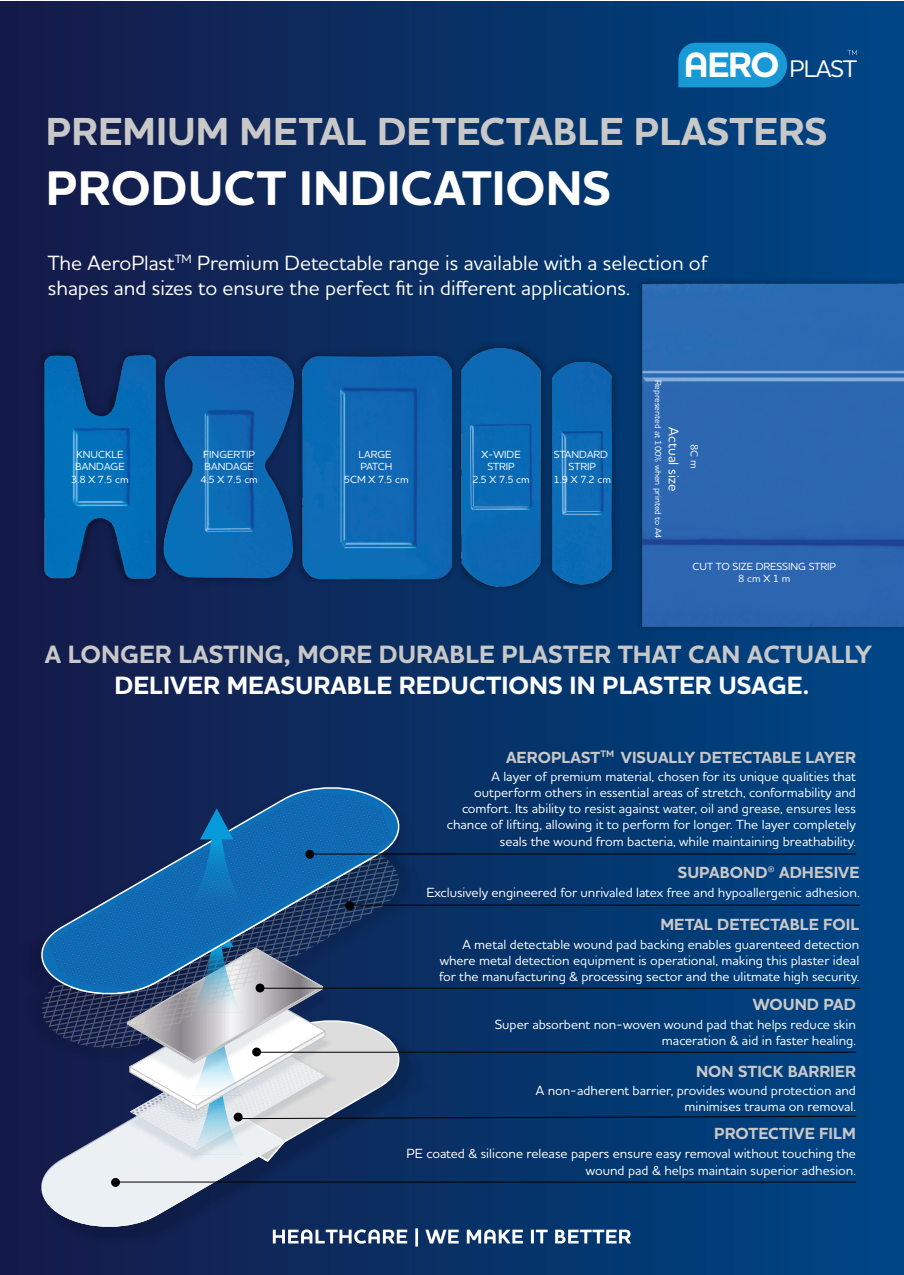
<style>
.page{position:relative;width:904px;height:1275px;background:#fff}
.page>*{position:absolute;margin:0;border:0;box-sizing:border-box;transform-origin:0 0}
.t1{font:700 49.5px "Houschka Pro";color:#fff}
.t2{font:700 39.75px "Houschka Pro";color:#c9c8c8}
.t3{font:700 25.5px "Houschka Pro";color:#c9c8c8}
.t4{font:700 25.5px "Houschka Pro";color:#fff}
.t5{font:500 24.45px "Houschka Pro";letter-spacing:-.04em;color:#fff}
.t6{font:500 21px/25.2px "Houschka Pro";color:#fff}
.t7{font:700 16.35px "Houschka Pro";color:#c9c8c8}
.t8{font:500 14.25px "Houschka Pro";color:#fff}
.t9{font:500 13.5px/16.2px "Houschka Pro";color:#fff;text-align:right}
.t10{font:500 10.5px/12.6px "Houschka Pro";color:#fff;text-align:center}
.t11{font:500 9px "Houschka Pro";color:#fff}
.s1{font-weight:700;font-size:35.85px}
</style>
<div class="page">
<div style="left:0;top:2px;width:903px;height:1273px;background:linear-gradient(to right,#151a47,#004686)"></div>
<img style="left:627px;top:247px;width:276px;height:416px">
<svg style="left:0;top:1094px;width:474px;height:180px;background:#102253"></svg>
<svg style="left:0;top:756px;width:466px;height:287px;background:#102051"></svg>
<svg style="left:33px;top:784px;width:374px;height:8px;background:#172d5e"></svg>
<hr style="left:351px;top:905px;width:508px;height:1px;background:#000">
<div style="left:678px;top:43px;width:108px;height:44px;background:#1899d6"></div>
<svg style="left:847px;top:50px;width:9px;height:5px"></svg>
<hr style="left:415px;top:1228px;width:3px;height:19px;background:#fff">
<svg style="left:33px;top:792px;width:823px;height:452px;background:#254e7f"></svg>
<img style="left:165px;top:346px;width:140px;height:242px">
<img style="left:165px;top:356px;width:127px;height:223px">
<div style="left:35px;top:344px;width:130px;height:246px;background:#111b4a"></div>
<img style="left:44px;top:294px;width:112px;height:347px">
<img style="left:292px;top:348px;width:160px;height:239px">
<img style="left:301px;top:357px;width:150px;height:221px">
<img style="left:452px;top:339px;width:98px;height:257px">
<img style="left:542px;top:354px;width:79px;height:240px">
<img style="left:552px;top:362px;width:59px;height:222px">
<hr style="left:259px;top:988px;width:600px;height:1px;background:#000">
<div style="left:255px;top:984px;width:9px;height:8px;background:#000;border-radius:50%"></div>
<h3 class="t5" style="left:683px;top:53px;width:174px"><span class="s1">AERO</span> PLAST</h3>
<h2 class="t2" style="left:46px;top:106px;width:782px">PREMIUM METAL DETECTABLE PLASTERS</h2>
<h1 class="t1" style="left:46px;top:156px;width:566px">PRODUCT INDICATIONS</h1>
<h3 class="t6" style="left:48px;top:250px;width:661px">The AeroPlast<sup>TM</sup> Premium Detectable range is available with a selection of shapes and sizes to ensure the perfect fit in different applications.</h3>
<p class="t10" style="left:71px;top:447px;width:59px">KNUCKLE<br>BANDAGE<br>3.8 X 7.5 cm</p>
<p class="t10" style="left:200px;top:447px;width:59px">FINGERTIP<br>BANDAGE<br>4.5 X 7.5 cm</p>
<p class="t10" style="left:344px;top:447px;width:66px">LARGE<br>PATCH<br>5CM X 7.5 cm</p>
<p class="t10" style="left:553px;top:447px;width:59px">STANDARD<br>STRIP<br>1.9 X 7.2 cm</p>
<p class="t10" style="left:472px;top:447px;width:59px">X-WIDE<br>STRIP<br>2.5 X 7.5 cm</p>
<p class="t11" style="left:663px;top:380px;width:161px;rotate:90deg">Represented at 100% when printed to A4</p>
<p class="t8" style="left:682px;top:427px;width:65px;rotate:90deg">Actual size</p>
<p class="t10" style="left:700px;top:444px;width:26px;rotate:90deg">8C m</p>
<p class="t10" style="left:692px;top:559px;width:145px">CUT TO SIZE DRESSING STRIP<br>8 cm X 1 m</p>
<h3 class="t3" style="left:45px;top:638px;width:828px">A LONGER LASTING, MORE DURABLE PLASTER THAT CAN ACTUALLY</h3>
<h3 class="t4" style="left:114px;top:669px;width:695px">DELIVER MEASURABLE REDUCTIONS IN PLASTER USAGE.</h3>
<p class="t7" style="left:506px;top:746px;width:351px">AEROPLAST<sup>TM</sup> VISUALLY DETECTABLE LAYER</p>
<p class="t9" style="left:446px;top:768px;width:410px">A layer of premium material, chosen for its unique qualities that outperform others in essential areas of stretch, conformability and comfort. Its ability to resist against water, oil and grease, ensures less chance of lifting, allowing it to perform for longer. The layer completely seals the wound from bacteria, while maintaining breathability.</p>
<p class="t7" style="left:677px;top:862px;width:183px">SUPABOND® ADHESIVE</p>
<p class="t9" style="left:426px;top:884px;width:434px">Exclusively engineered for unrivaled latex free and hypoallergenic adhesion.</p>
<p class="t7" style="left:660px;top:914px;width:200px">METAL DETECTABLE FOIL</p>
<p class="t9" style="left:439px;top:936px;width:421px;text-align:justify;text-indent:23px">A metal detectable wound pad backing enables guarenteed detection where metal detection equipment is operational, making this plaster ideal for the manufacturing &amp; processing sector and the ulitmate high security.</p>
<p class="t7" style="left:752px;top:994px;width:105px">WOUND PAD</p>
<p class="t9" style="left:494px;top:1016px;width:362px">Super absorbent non-woven wound pad that helps reduce skin maceration &amp; aid in faster healing.</p>
<p class="t7" style="left:695px;top:1061px;width:161px">NON STICK BARRIER</p>
<p class="t9" style="left:535px;top:1082px;width:321px">A non-adherent barrier, provides wound protection and minimises trauma on removal.</p>
<p class="t7" style="left:713px;top:1123px;width:143px">PROTECTIVE FILM</p>
<p class="t9" style="left:406px;top:1145px;width:450px">PE coated &amp; silicone release papers ensure easy removal without touching the wound pad &amp; helps maintain superior adhesion.</p>
</div>
